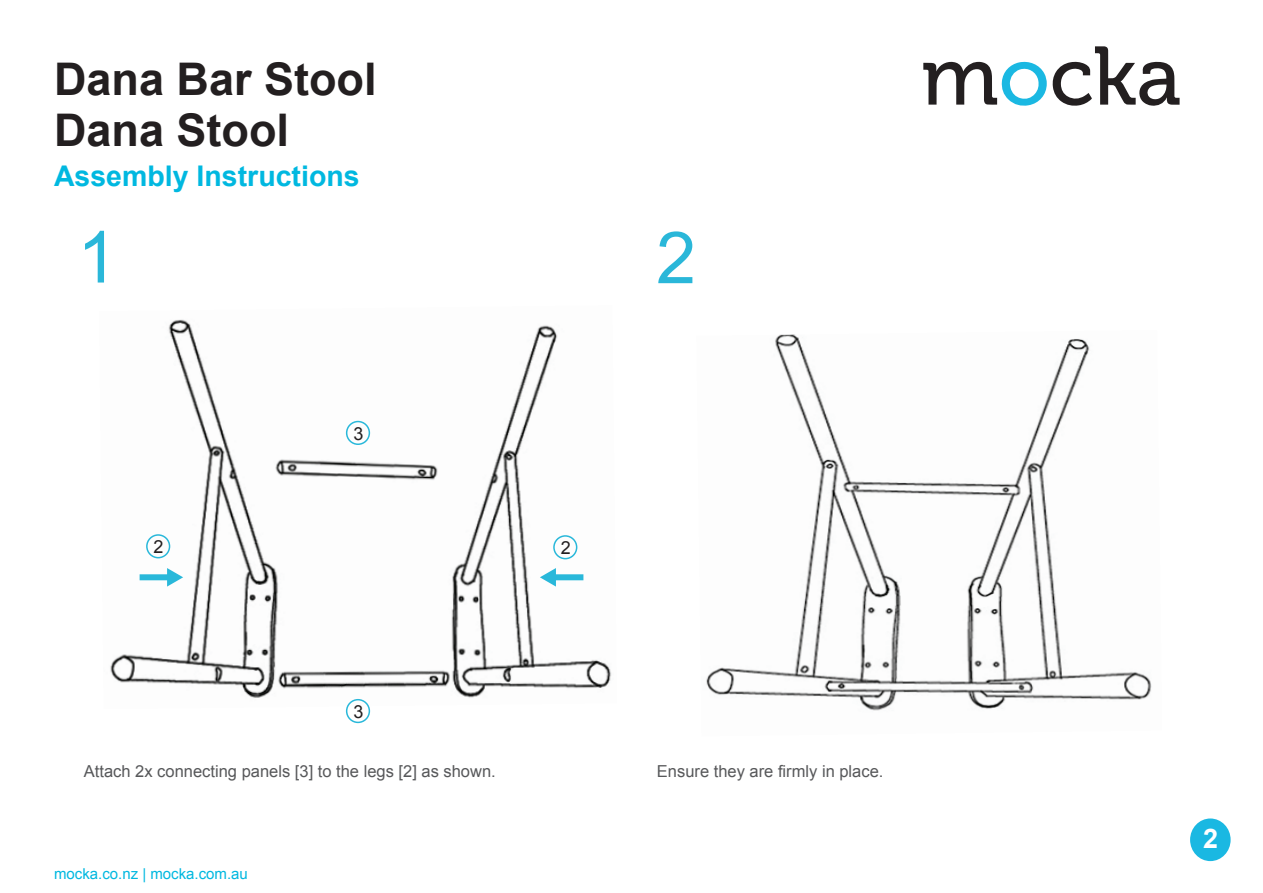
<style>
.page{position:relative;width:1263px;height:893px;background:#fff}
.page>*{position:absolute;margin:0;border:0;box-sizing:border-box;transform-origin:0 0}
.t1{font:72px "Arial";color:#2ab7d9}
.t2{font:700 45px/51px "Arial";color:#231f20}
.t3{font:700 28.5px "Arial";color:#00b8e0}
.t4{font:700 27px "Arial";color:#fff}
.t5{font:18px "Arial";color:#231f20}
.t6{font:16.5px "Arial";color:#57585a}
.t7{font:15px "Arial";color:#00b8e0}
</style>
<div class="page">
<div style="left:1190px;top:818px;width:40px;height:43px;background:#1ab8e2;border-radius:50%"></div>
<svg style="left:923px;top:46px;width:256px;height:60px"></svg>
<img style="left:110px;top:319px;width:502px;height:389px">
<img style="left:706px;top:334px;width:446px;height:377px">
<div style="left:346px;top:699px;width:24px;height:24px;border:2px solid #29b8da;border-radius:50%"></div>
<div style="left:553px;top:535px;width:24px;height:24px;border:2px solid #29b8da;border-radius:50%"></div>
<div style="left:346px;top:421px;width:24px;height:24px;border:2px solid #29b8da;border-radius:50%"></div>
<div style="left:146px;top:534px;width:24px;height:24px;border:2px solid #29b8da;border-radius:50%"></div>
<div style="left:140px;top:574px;width:30px;height:6px;background:#29b8da"></div>
<svg style="left:167px;top:568px;width:16px;height:19px"></svg>
<div style="left:553px;top:574px;width:30px;height:6px;background:#29b8da"></div>
<svg style="left:540px;top:568px;width:16px;height:19px"></svg>
<h2 class="t2" style="left:54px;top:55px;width:324px">Dana Bar Stool<br>Dana Stool</h2>
<h3 class="t3" style="left:54px;top:157px;width:307px">Assembly Instructions</h3>
<h1 class="t1" style="left:77px;top:210px;width:42px">1</h1>
<h1 class="t1" style="left:656px;top:211px;width:42px">2</h1>
<p class="t5" style="left:154px;top:535px;width:12px">2</p>
<p class="t5" style="left:353px;top:422px;width:12px">3</p>
<p class="t5" style="left:353px;top:700px;width:12px">3</p>
<p class="t5" style="left:561px;top:536px;width:12px">2</p>
<p class="t6" style="left:84px;top:761px;width:413px">Attach 2x connecting panels [3] to the legs [2] as shown.</p>
<p class="t6" style="left:657px;top:761px;width:228px">Ensure they are firmly in place.</p>
<p class="t7" style="left:54px;top:864px;width:195px">mocka.co.nz | mocka.com.au</p>
<h3 class="t4" style="left:1203px;top:821px;width:17px">2</h3>
</div>
